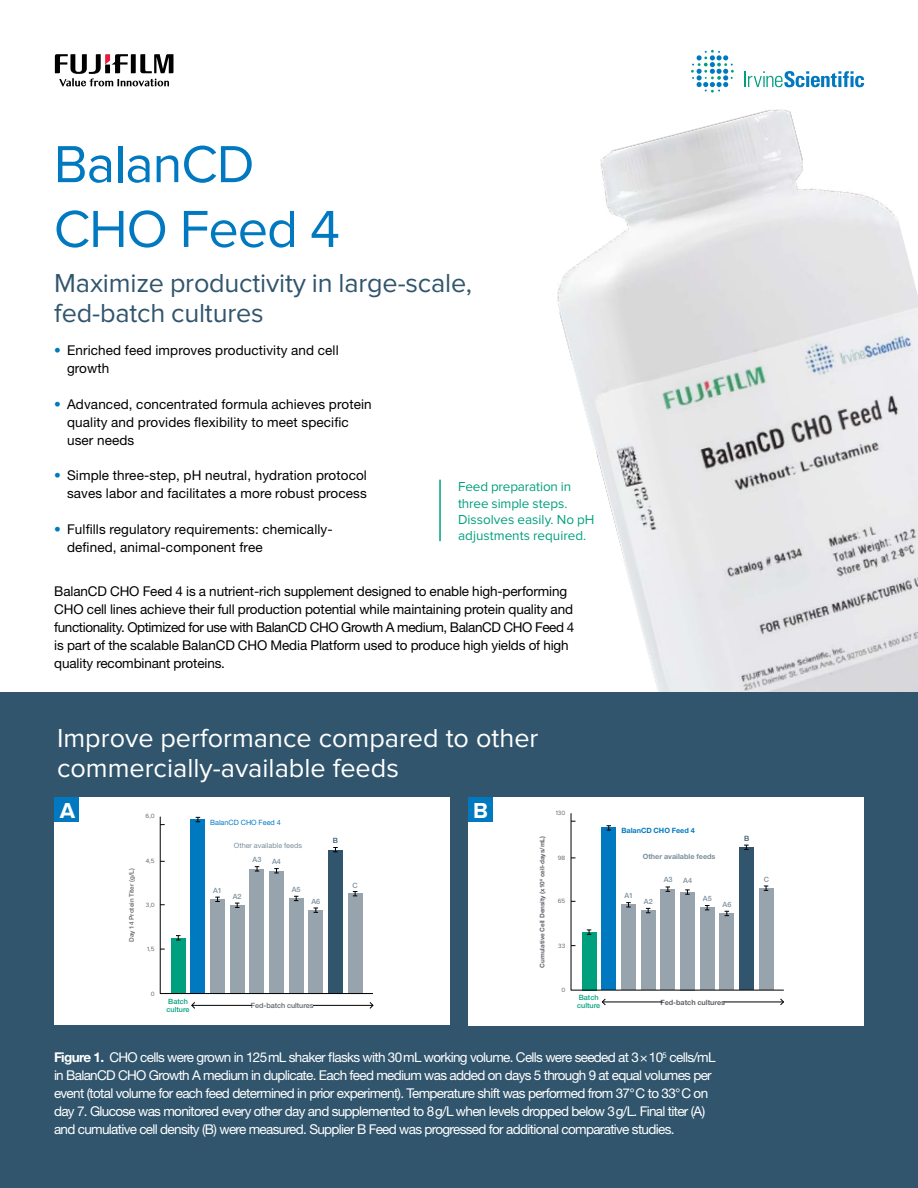
<style>
.page{position:relative;width:918px;height:1188px;background:#fff}
.page>*{position:absolute;margin:0;border:0;box-sizing:border-box;transform-origin:0 0}
.t1{font:54px/64.8px "Proxima Nova";letter-spacing:-.02em;color:#0079c1}
.t2{font:27px/30px "Proxima Nova";color:#fff}
.t3{font:27px/30px "Proxima Nova";letter-spacing:-.005em;color:#31556d}
.t4{font:700 22.5px "Proxima Nova";color:#fff}
.t5{font:13.5px/18px "Helvetica Neue LT Pro";letter-spacing:-.05em;color:#fff}
.t6{font:13.5px/18px "Helvetica Neue LT Pro";letter-spacing:-.01em;color:#000}
.t7{font:13.5px/18px "Helvetica Neue LT Pro";letter-spacing:.01em;color:#000}
.t8{font:13.5px/16.2px "Proxima Nova";color:#00a07e}
.t9{font:500 7.2px "Helvetica Neue LT Pro";color:#7b909d}
.t10{font:500 7.2px/8.1px "Helvetica Neue LT Pro";color:#00a07e}
.t11{font:7.2px "Helvetica Neue LT Pro";color:#7b909d}
.t12{font:700 7.2px "Helvetica Neue LT Pro";color:#7b909d}
.t13{font:700 7.2px "Helvetica Neue LT Pro";letter-spacing:-.005em;color:#63656b}
.t14{font:500 7.2px "Helvetica Neue LT Pro";letter-spacing:-.005em;color:#63656b}
.t15{font:7.2px "Helvetica Neue LT Pro";color:#007ac2}
.t16{font:700 7.2px "Helvetica Neue LT Pro";color:#007ac2}
.t17{font:500 7.2px "Helvetica Neue LT Pro";color:#31556d}
.t18{font:700 6.3px "Helvetica Neue LT Pro";letter-spacing:.005em;color:#63656b}
.t19{font:6.3px "Proxima Nova";letter-spacing:.005em;color:#63656b}
.t20{font:500 6.3px "Helvetica Neue LT Pro";letter-spacing:.005em;color:#63656b}
.s1{color:#0079c1}
.s2{font-weight:700}
</style>
<div class="page">
<img style="left:498px;top:80px;width:420px;height:613px">
<div style="left:0;top:693px;width:918px;height:495px;background:#31556d"></div>
<div style="left:468px;top:798px;width:395px;height:228px;background:#fff"></div>
<svg style="left:55px;top:54px;width:118px;height:32px"></svg>
<svg style="left:745px;top:71px;width:119px;height:16px"></svg>
<svg style="left:691px;top:50px;width:43px;height:43px"></svg>
<hr style="left:439px;top:480px;width:2px;height:61px;background:#00a07e">
<div style="left:55px;top:798px;width:395px;height:227px;background:#fff"></div>
<div style="left:759px;top:888px;width:14px;height:102px;background:#97a4ae"></div>
<div style="left:739px;top:847px;width:14px;height:143px;background:#31556d"></div>
<div style="left:720px;top:913px;width:14px;height:77px;background:#97a4ae"></div>
<div style="left:700px;top:908px;width:14px;height:82px;background:#97a4ae"></div>
<div style="left:680px;top:892px;width:15px;height:98px;background:#97a4ae"></div>
<div style="left:661px;top:889px;width:14px;height:101px;background:#97a4ae"></div>
<div style="left:641px;top:911px;width:14px;height:79px;background:#97a4ae"></div>
<div style="left:621px;top:905px;width:15px;height:85px;background:#97a4ae"></div>
<div style="left:602px;top:828px;width:14px;height:162px;background:#0079c1"></div>
<div style="left:582px;top:932px;width:14px;height:58px;background:#00a07e"></div>
<hr style="left:571px;top:813px;width:1px;height:177px;background:#000">
<hr style="left:571px;top:990px;width:213px;height:1px;background:#000">
<svg style="left:587px;top:930px;width:4px;height:5px"></svg>
<svg style="left:607px;top:825px;width:4px;height:6px"></svg>
<svg style="left:626px;top:902px;width:5px;height:6px"></svg>
<svg style="left:646px;top:908px;width:4px;height:6px"></svg>
<svg style="left:666px;top:887px;width:4px;height:5px"></svg>
<svg style="left:685px;top:890px;width:5px;height:5px"></svg>
<svg style="left:705px;top:905px;width:4px;height:6px"></svg>
<svg style="left:725px;top:911px;width:4px;height:5px"></svg>
<svg style="left:744px;top:845px;width:5px;height:5px"></svg>
<svg style="left:764px;top:886px;width:4px;height:5px"></svg>
<hr style="left:602px;top:1002px;width:60px;height:1px;background:#000">
<hr style="left:724px;top:1002px;width:60px;height:1px;background:#000">
<svg style="left:602px;top:998px;width:4px;height:8px"></svg>
<svg style="left:780px;top:998px;width:4px;height:8px"></svg>
<div style="left:348px;top:893px;width:14px;height:101px;background:#97a4ae"></div>
<div style="left:328px;top:850px;width:15px;height:143px;background:#31556d"></div>
<div style="left:309px;top:910px;width:14px;height:84px;background:#97a4ae"></div>
<div style="left:289px;top:898px;width:14px;height:96px;background:#97a4ae"></div>
<div style="left:269px;top:871px;width:15px;height:123px;background:#97a4ae"></div>
<div style="left:250px;top:869px;width:14px;height:124px;background:#97a4ae"></div>
<div style="left:230px;top:905px;width:14px;height:88px;background:#97a4ae"></div>
<div style="left:210px;top:899px;width:15px;height:95px;background:#97a4ae"></div>
<div style="left:191px;top:819px;width:14px;height:175px;background:#0079c1"></div>
<div style="left:171px;top:938px;width:14px;height:56px;background:#00a07e"></div>
<hr style="left:160px;top:817px;width:1px;height:177px;background:#000">
<hr style="left:160px;top:993px;width:213px;height:1px;background:#000">
<svg style="left:176px;top:935px;width:5px;height:6px"></svg>
<svg style="left:196px;top:817px;width:4px;height:5px"></svg>
<svg style="left:215px;top:897px;width:5px;height:5px"></svg>
<svg style="left:235px;top:903px;width:4px;height:5px"></svg>
<svg style="left:255px;top:866px;width:4px;height:6px"></svg>
<svg style="left:274px;top:868px;width:5px;height:6px"></svg>
<svg style="left:294px;top:896px;width:4px;height:5px"></svg>
<svg style="left:314px;top:908px;width:4px;height:5px"></svg>
<svg style="left:333px;top:847px;width:5px;height:6px"></svg>
<svg style="left:353px;top:891px;width:4px;height:6px"></svg>
<hr style="left:192px;top:1005px;width:60px;height:1px;background:#000">
<hr style="left:313px;top:1005px;width:60px;height:1px;background:#000">
<svg style="left:191px;top:1002px;width:4px;height:7px"></svg>
<svg style="left:369px;top:1002px;width:5px;height:7px"></svg>
<div style="left:55px;top:798px;width:24px;height:24px;background:#0079c1"></div>
<div style="left:468px;top:798px;width:24px;height:24px;background:#0079c1"></div>
<h1 class="t1" style="left:54px;top:133px;width:288px">BalanCD<br>CHO Feed 4</h1>
<h2 class="t3" style="left:54px;top:268px;width:419px">Maximize productivity in large-scale, fed-batch cultures</h2>
<p class="t7" style="left:67px;top:341px;width:273px;text-indent:-13px"><span class="s1">•</span> Enriched feed improves productivity and cell growth</p>
<p class="t7" style="left:67px;top:395px;width:306px;text-indent:-13px"><span class="s1">•</span> Advanced, concentrated formula achieves protein quality and provides flexibility to meet specific user needs</p>
<p class="t7" style="left:54px;top:466px;width:314px;text-align:right"><span class="s1">•</span> Simple three-step, pH neutral, hydration protocol saves labor and facilitates a more robust process</p>
<p class="t7" style="left:67px;top:520px;width:267px;text-indent:-13px"><span class="s1">•</span> Fulfills regulatory requirements: chemically&shy;defined, animal-component free</p>
<p class="t8" style="left:458px;top:479px;width:138px">Feed preparation in three simple steps.<br>Dissolves easily. No pH adjustments required.</p>
<p class="t6" style="left:54px;top:582px;width:521px">BalanCD CHO Feed 4 is a nutrient-rich supplement designed to enable high-performing CHO cell lines achieve their full production potential while maintaining protein quality and functionality. Optimized for use with BalanCD CHO Growth A medium, BalanCD CHO Feed 4 is part of the scalable BalanCD CHO Media Platform used to produce high yields of high quality recombinant proteins.</p>
<h2 class="t2" style="left:57px;top:724px;width:483px">Improve performance compared to other commercially-available feeds</h2>
<h3 class="t4" style="left:60px;top:798px;width:17px">A</h3>
<h3 class="t4" style="left:473px;top:798px;width:16px">B</h3>
<p class="t19" style="left:146px;top:813px;width:10px">6,0</p>
<p class="t15" style="left:210px;top:818px;width:72px">BalanCD CHO Feed 4</p>
<p class="t19" style="left:556px;top:809px;width:11px">130</p>
<p class="t16" style="left:621px;top:826px;width:75px">BalanCD CHO Feed 4</p>
<p class="t20" style="left:128px;top:942px;width:75px;rotate:-90deg">Day 14 Protein Titer (g/L)</p>
<p class="t19" style="left:146px;top:858px;width:10px">4,5</p>
<p class="t19" style="left:146px;top:901px;width:10px">3,0</p>
<p class="t19" style="left:147px;top:946px;width:9px">1,5</p>
<p class="t9" style="left:213px;top:886px;width:10px">A1</p>
<p class="t11" style="left:234px;top:841px;width:70px">Other available feeds</p>
<p class="t9" style="left:233px;top:892px;width:10px">A2</p>
<p class="t9" style="left:253px;top:855px;width:10px">A3</p>
<p class="t9" style="left:272px;top:857px;width:10px">A4</p>
<p class="t9" style="left:292px;top:886px;width:10px">A5</p>
<p class="t9" style="left:311px;top:897px;width:10px">A6</p>
<p class="t17" style="left:333px;top:836px;width:7px">B</p>
<p class="t9" style="left:353px;top:881px;width:7px">C</p>
<p class="t18" style="left:538px;top:968px;width:133px;rotate:-90deg">Cumulative Cell Density (x10<sup>6</sup> cell-days/mL)</p>
<p class="t19" style="left:558px;top:854px;width:9px">98</p>
<p class="t19" style="left:558px;top:898px;width:9px">65</p>
<p class="t19" style="left:558px;top:942px;width:9px">33</p>
<p class="t9" style="left:624px;top:891px;width:10px">A1</p>
<p class="t12" style="left:643px;top:852px;width:74px">Other available feeds</p>
<p class="t9" style="left:644px;top:897px;width:10px">A2</p>
<p class="t9" style="left:664px;top:875px;width:10px">A3</p>
<p class="t9" style="left:683px;top:876px;width:10px">A4</p>
<p class="t9" style="left:703px;top:894px;width:10px">A5</p>
<p class="t9" style="left:723px;top:900px;width:10px">A6</p>
<p class="t17" style="left:744px;top:834px;width:7px">B</p>
<p class="t9" style="left:764px;top:875px;width:7px">C</p>
<p class="t19" style="left:151px;top:990px;width:5px">0</p>
<p class="t10" style="left:167px;top:997px;width:25px">Batch culture</p>
<p class="t14" style="left:251px;top:1001px;width:64px">Fed-batch cultures</p>
<p class="t19" style="left:561px;top:986px;width:5px">0</p>
<p class="t10" style="left:577px;top:994px;width:25px">Batch culture</p>
<p class="t13" style="left:660px;top:998px;width:66px">Fed-batch cultures</p>
<p class="t5" style="left:54px;top:1048px;width:663px"><span class="s2">Figure 1.</span> CHO cells were grown in 125mL shaker flasks with 30mL working volume. Cells were seeded at 3×10<sup>5</sup> cells/mL in BalanCD CHO Growth A medium in duplicate. Each feed medium was added on days 5 through 9 at equal volumes per event (total volume for each feed determined in prior experiment). Temperature shift was performed from 37°C to 33°C on day 7. Glucose was monitored every other day and supplemented to 8g/L when levels dropped below 3g/L. Final titer (A) and cumulative cell density (B) were measured. Supplier B Feed was progressed for additional comparative studies.</p>
</div>
